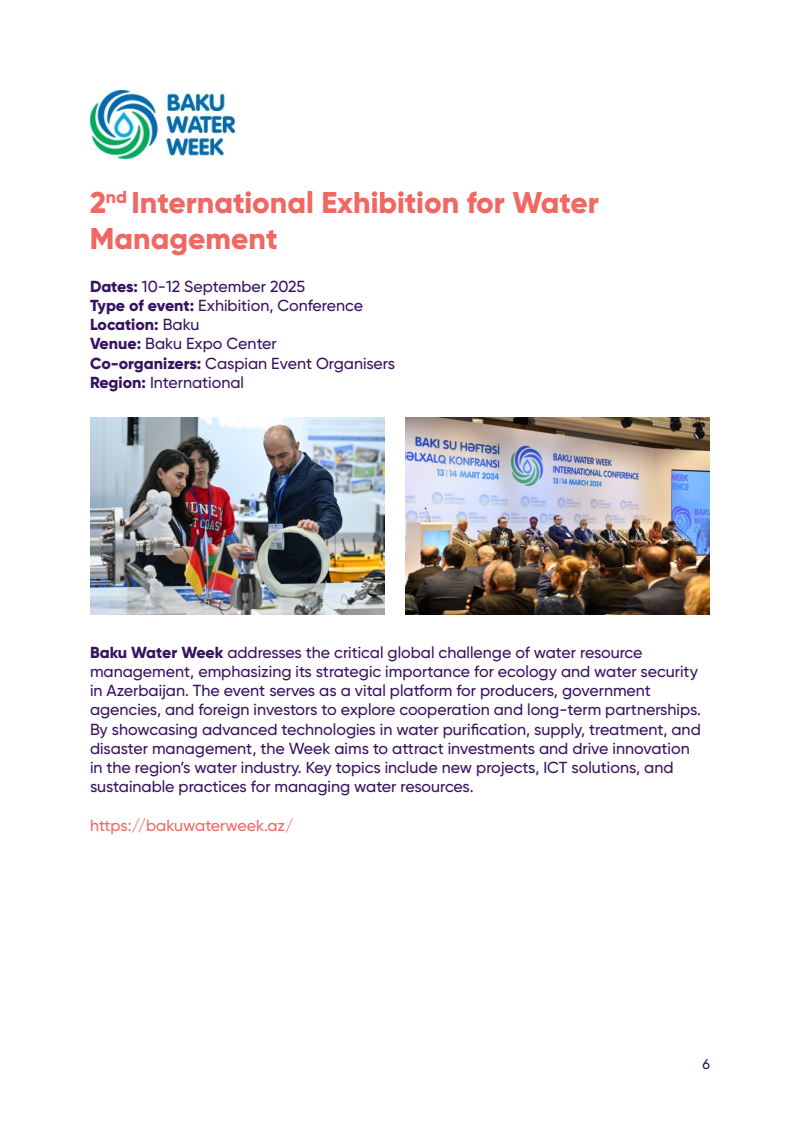
<style>
.page{position:relative;width:800px;height:1130px;background:#fff}
.page>*{position:absolute;margin:0;border:0;box-sizing:border-box;transform-origin:0 0}
.t1{font:800 30px/36px "Gilroy";color:#f16762}
.t2{font:500 16px/19.2px "Gilroy";color:#371260}
.t3{font:500 16px "Gilroy";color:#f16762}
.t4{font:500 14px "Gilroy";color:#371260}
.s1{font-weight:800}
</style>
<div class="page">
<img style="left:90px;top:90px;width:145px;height:69px">
<img style="left:90px;top:418px;width:295px;height:197px">
<img style="left:406px;top:418px;width:304px;height:197px">
<h1 class="t1" style="left:90px;top:184px;width:510px">2<sup>nd</sup> International Exhibition for Water<br>Management</h1>
<p class="t2" style="left:90px;top:276px;width:307px"><span class="s1">Dates:</span> 10-12 September 2025<br><span class="s1">Type of event:</span> Exhibition, Conference<br><span class="s1">Location:</span> Baku<br><span class="s1">Venue:</span> Baku Expo Center<br><span class="s1">Co-organizers:</span> Caspian Event Organisers<br><span class="s1">Region:</span> International</p>
<p class="t2" style="left:90px;top:642px;width:613px"><span class="s1">Baku Water Week</span> addresses the critical global challenge of water resource management, emphasizing its strategic importance for ecology and water security in Azerbaijan. The event serves as a vital platform for producers, government agencies, and foreign investors to explore cooperation and long-term partnerships.<br>By showcasing advanced technologies in water purification, supply, treatment, and disaster management, the Week aims to attract investments and drive innovation in the region’s water industry. Key topics include new projects, ICT solutions, and sustainable practices for managing water resources.</p>
<p class="t3" style="left:90px;top:815px;width:205px">https://bakuwaterweek.az/</p>
<p class="t4" style="left:702px;top:1056px;width:9px">6</p>
</div>
